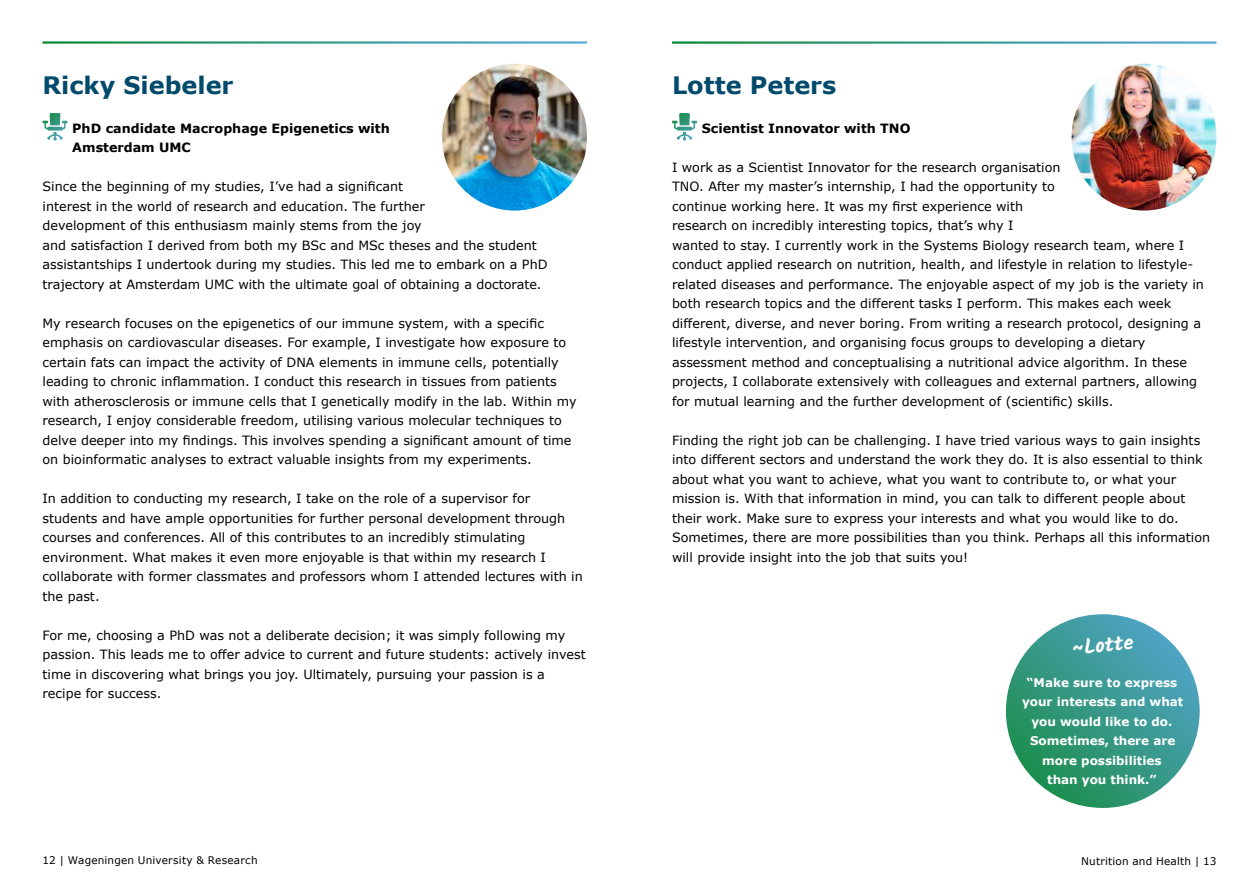
<style>
.page{position:relative;width:1259px;height:893px;background:#fff}
.page>*{position:absolute;margin:0;border:0;box-sizing:border-box;transform-origin:0 0}
.H1_Kop{font:700 24px "Verdana";color:#004a6c}
.t1{font:700 20.7px "Kalam";color:#fff}
.Platte_tekst{font:12.75px/19.5px "Verdana";color:#000}
.H2_Kop_paragraaf{font:700 12.75px/19.5px "Verdana";color:#000}
.t2{font:700 12px/19.5px "Verdana";color:#fff;text-align:center}
.t3{font:10.5px "Verdana";letter-spacing:.015em;color:#000}
</style>
<div class="page">
<svg style="left:43px;top:113px;width:25px;height:27px"></svg>
<svg style="left:672px;top:113px;width:25px;height:27px"></svg>
<img style="left:442px;top:64px;width:145px;height:147px;border-radius:72px">
<img style="left:1071px;top:64px;width:145px;height:147px;border-radius:72px">
<svg style="left:1006px;top:614px;width:193px;height:194px;background:#379889"></svg>
<h1 class="H1_Kop" style="left:43px;top:69px;width:192px">Ricky Siebeler</h1>
<h2 class="H2_Kop_paragraaf" style="left:72px;top:118px;width:319px">PhD candidate Macrophage Epigenetics with<br>Amsterdam UMC</h2>
<p class="Platte_tekst" style="left:43px;top:177px;width:506px">Since the beginning of my studies, I’ve had a significant<br>interest in the world of research and education. The further<br>development of this enthusiasm mainly stems from the joy<br>and satisfaction I derived from both my BSc and MSc theses and the student assistantships I undertook during my studies. This led me to embark on a PhD trajectory at Amsterdam UMC with the ultimate goal of obtaining a doctorate.</p>
<p class="Platte_tekst" style="left:43px;top:313px;width:535px">My research focuses on the epigenetics of our immune system, with a specific emphasis on cardiovascular diseases. For example, I investigate how exposure to certain fats can impact the activity of DNA elements in immune cells, potentially leading to chronic inflammation. I conduct this research in tissues from patients with atherosclerosis or immune cells that I genetically modify in the lab. Within my research, I enjoy considerable freedom, utilising various molecular techniques to delve deeper into my findings. This involves spending a significant amount of time on bioinformatic analyses to extract valuable insights from my experiments.</p>
<p class="Platte_tekst" style="left:43px;top:489px;width:542px">In addition to conducting my research, I take on the role of a supervisor for students and have ample opportunities for further personal development through courses and conferences. All of this contributes to an incredibly stimulating environment. What makes it even more enjoyable is that within my research I collaborate with former classmates and professors whom I attended lectures with in the past.</p>
<p class="Platte_tekst" style="left:43px;top:625px;width:545px">For me, choosing a PhD was not a deliberate decision; it was simply following my passion. This leads me to offer advice to current and future students: actively invest time in discovering what brings you joy. Ultimately, pursuing your passion is a recipe for success.</p>
<h1 class="H1_Kop" style="left:672px;top:69px;width:166px">Lotte Peters</h1>
<h2 class="H2_Kop_paragraaf" style="left:702px;top:118px;width:210px">Scientist Innovator with TNO</h2>
<p class="Platte_tekst" style="left:672px;top:157px;width:533px">I work as a Scientist Innovator for the research organisation<br>TNO. After my master’s internship, I had the opportunity to<br>continue working here. It was my first experience with<br>research on incredibly interesting topics, that’s why I<br>wanted to stay. I currently work in the Systems Biology research team, where I conduct applied research on nutrition, health, and lifestyle in relation to lifestyle&shy;related diseases and performance. The enjoyable aspect of my job is the variety in both research topics and the different tasks I perform. This makes each week different, diverse, and never boring. From writing a research protocol, designing a lifestyle intervention, and organising focus groups to developing a dietary assessment method and conceptualising a nutritional advice algorithm. In these projects, I collaborate extensively with colleagues and external partners, allowing for mutual learning and the further development of (scientific) skills.</p>
<p class="Platte_tekst" style="left:672px;top:430px;width:539px">Finding the right job can be challenging. I have tried various ways to gain insights into different sectors and understand the work they do. It is also essential to think about what you want to achieve, what you want to contribute to, or what your mission is. With that information in mind, you can talk to different people about their work. Make sure to express your interests and what you would like to do.<br>Sometimes, there are more possibilities than you think. Perhaps all this information will provide insight into the job that suits you!</p>
<h2 class="t1" style="left:1070px;top:636px;width:63px;rotate:-6deg">~Lotte</h2>
<p class="t2" style="left:1022px;top:673px;width:163px">“Make sure to express your interests and what you would like to do.<br>Sometimes, there are more possibilities<br>than you think.”</p>
<p class="t3" style="left:43px;top:854px;width:217px">12 | Wageningen University &amp; Research</p>
<p class="t3" style="left:1081px;top:854px;width:137px">Nutrition and Health | 13</p>
</div>
